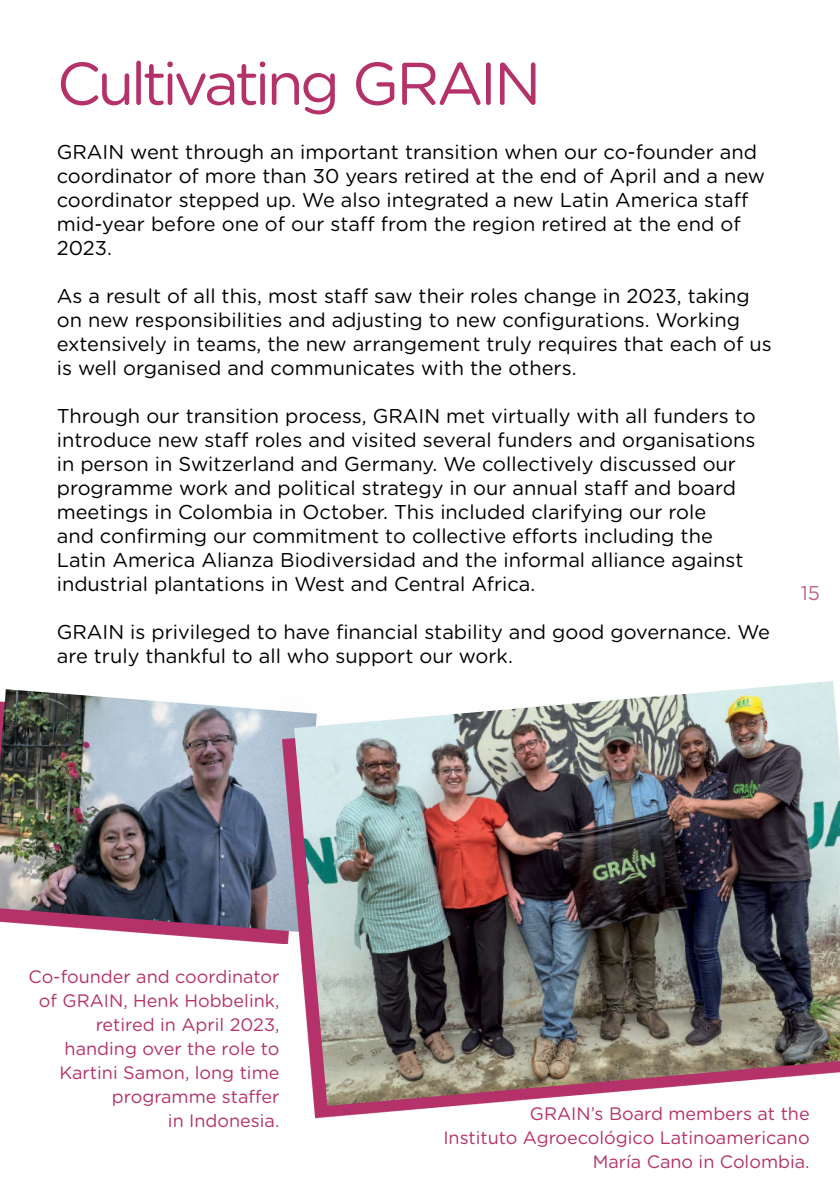
<style>
.page{position:relative;width:840px;height:1191px;background:#fff}
.page>*{position:absolute;margin:0;border:0;box-sizing:border-box;transform-origin:0 0}
.t1{font:60px "Gotham Rounded";letter-spacing:-.065em;color:#b43269}
.t2{font:20px/24px "Gotham Rounded";color:#000}
.t3{font:20px "Gotham Rounded";color:#c26684}
.t4{font:18px/24px "Gotham Rounded";color:#b43269;text-align:right}
</style>
<div class="page">
<svg style="left:128px;top:932px;width:154px;height:12px"></svg>
<img style="left:0;top:689px;width:282px;height:243px">
<svg style="left:282px;top:711px;width:185px;height:407px"></svg>
<img style="left:294px;top:681px;width:545px;height:424px">
<h1 class="t1" style="left:57px;top:42px;width:486px">Cultivating GRAIN</h1>
<p class="t2" style="left:57px;top:139px;width:709px">GRAIN went through an important transition when our co-founder and coordinator of more than 30 years retired at the end of April and a new coordinator stepped up. We also integrated a new Latin America staff mid-year before one of our staff from the region retired at the end of 2023.</p>
<p class="t2" style="left:57px;top:283px;width:716px">As a result of all this, most staff saw their roles change in 2023, taking on new responsibilities and adjusting to new configurations. Working extensively in teams, the new arrangement truly requires that each of us is well organised and communicates with the others.</p>
<p class="t2" style="left:57px;top:403px;width:700px">Through our transition process, GRAIN met virtually with all funders to introduce new staff roles and visited several funders and organisations in person in Switzerland and Germany. We collectively discussed our programme work and political strategy in our annual staff and board meetings in Colombia in October. This included clarifying our role<br>and confirming our commitment to collective efforts including the Latin America Alianza Biodiversidad and the informal alliance against industrial plantations in West and Central Africa.</p>
<p class="t2" style="left:57px;top:619px;width:714px">GRAIN is privileged to have financial stability and good governance. We are truly thankful to all who support our work.</p>
<p class="t3" style="left:800px;top:578px;width:21px">15</p>
<p class="t4" style="left:29px;top:964px;width:252px">Co-founder and coordinator of GRAIN, Henk Hobbelink, retired in April 2023, handing over the role to<br>Kartini Samon, long time programme staffer<br>in Indonesia.</p>
<p class="t4" style="left:443px;top:1101px;width:367px">GRAIN’s Board members at the<br>Instituto Agroecológico Latinoamericano<br>María Cano in Colombia.</p>
</div>
